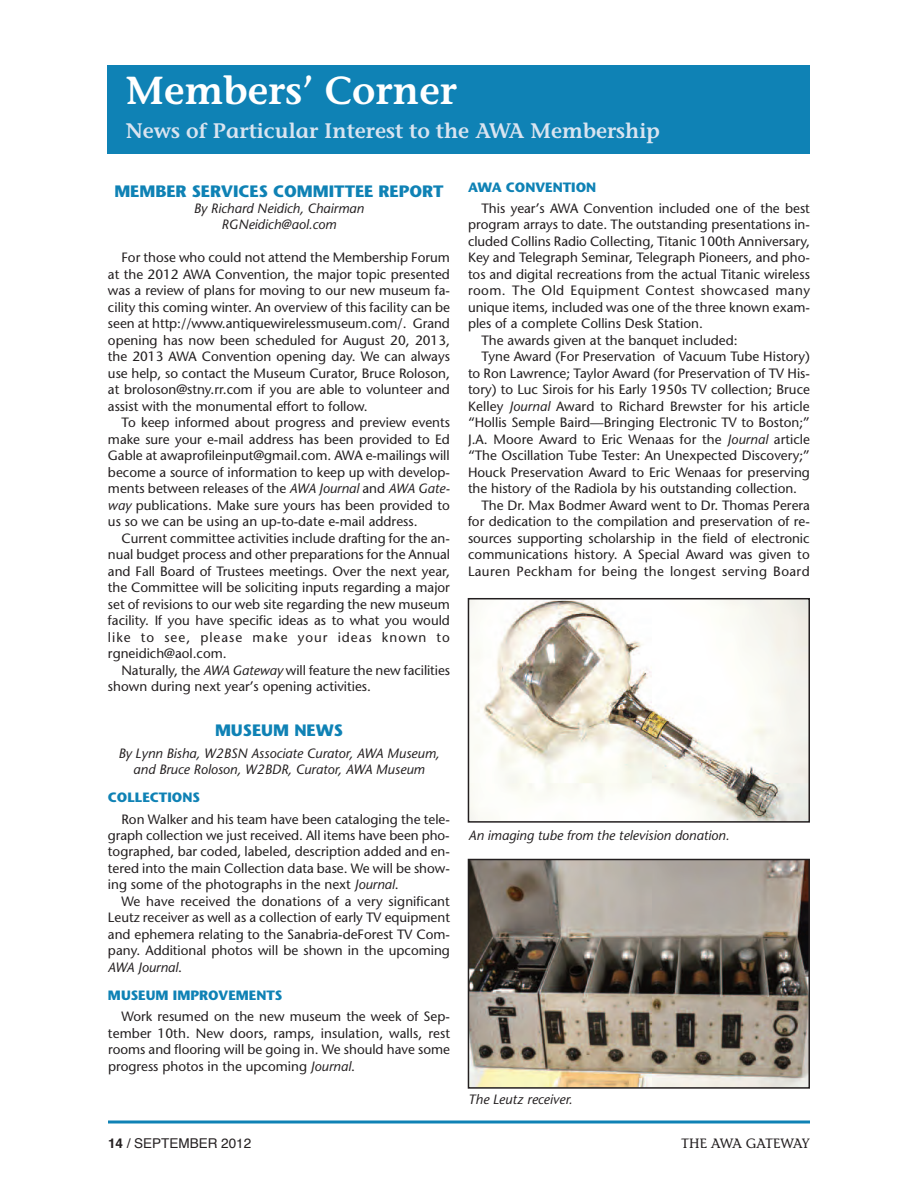
<style>
.page{position:relative;width:918px;height:1188px;background:#fff}
.page>*{position:absolute;margin:0;border:0;box-sizing:border-box;transform-origin:0 0}
.t1{font:600 39px "Stone Informal";color:#fff}
.t2{font:600 21px "Stone Informal";color:#d9e4f0}
.t3{font:700 16.5px "Stone Sans";color:#0f82b5}
.t4{font:13.5px/16.5px "Stone Sans";color:#231f20;text-align:justify}
.t5{font:italic 13.5px/16.5px "Stone Sans";color:#231f20;text-align:center}
.t6{font:13.5px "Stone Sans";letter-spacing:.03em;color:#231f20}
.t7{font:700 13.5px "Stone Sans";color:#0f82b5}
.t8{font:13.5px "Stone Sans";letter-spacing:.035em;color:#231f20}
.t9{font:13.5px "Helvetica";color:#231f20}
.t10{font:13.5px "Stone Informal";letter-spacing:-.035em;color:#231f20}
.s1{font-style:italic}
.s2{font-weight:700}
</style>
<div class="page">
<div style="left:108px;top:65px;width:702px;height:89px;background:#0f82b5"></div>
<img style="left:471px;top:862px;width:336px;height:224px">
<div style="left:468px;top:859px;width:342px;height:230px;border:2px solid #231f20"></div>
<img style="left:471px;top:601px;width:336px;height:219px">
<div style="left:468px;top:598px;width:342px;height:225px;border:2px solid #231f20"></div>
<svg style="left:108px;top:1120px;width:702px;height:4px"></svg>
<h1 class="t1" style="left:126px;top:76px;width:333px">Members’ Corner</h1>
<h2 class="t2" style="left:126px;top:122px;width:536px">News of Particular Interest to the AWA Membership</h2>
<p class="t3" style="left:114px;top:184px;width:331px">MEMBER SERVICES COMMITTEE REPORT</p>
<p class="t5" style="left:194px;top:201px;width:172px">By Richard Neidich, Chairman<br>RGNeidich@aol.com</p>
<p class="t4" style="left:108px;top:251px;width:344px;text-indent:14px">For those who could not attend the Membership Forum at the 2012 AWA Convention, the major topic presented was a review of plans for moving to our new museum fa&shy;cility this coming winter. An overview of this facility can be seen at http://www.antiquewirelessmuseum.com/. Grand opening has now been scheduled for August 20, 2013, the 2013 AWA Convention opening day. We can always use help, so contact the Museum Curator, Bruce Roloson, at broloson@stny.rr.com if you are able to volunteer and assist with the monumental effort to follow.</p>
<p class="t4" style="left:108px;top:416px;width:344px;text-indent:14px">To keep informed about progress and preview events make sure your e-mail address has been provided to Ed Gable at awaprofileinput@gmail.com. AWA e-mailings will become a source of information to keep up with develop&shy;ments between releases of the <span class="s1">AWA Journal</span> and <span class="s1">AWA Gate&shy;way</span> publications. Make sure yours has been provided to us so we can be using an up-to-date e-mail address.</p>
<p class="t4" style="left:108px;top:531px;width:344px;text-indent:14px">Current committee activities include drafting for the an&shy;nual budget process and other preparations for the Annual and Fall Board of Trustees meetings. Over the next year, the Committee will be soliciting inputs regarding a major set of revisions to our web site regarding the new museum facility. If you have specific ideas as to what you would like to see, please make your ideas known to rgneidich@aol.com.</p>
<p class="t4" style="left:108px;top:663px;width:344px;text-indent:14px">Naturally, the <span class="s1">AWA Gateway</span> will feature the new facilities shown during next year’s opening activities.</p>
<p class="t3" style="left:215px;top:723px;width:129px">MUSEUM NEWS</p>
<p class="t5" style="left:118px;top:746px;width:323px">By Lynn Bisha, W2BSN Associate Curator, AWA Museum, and Bruce Roloson, W2BDR, Curator, AWA Museum</p>
<p class="t7" style="left:108px;top:793px;width:93px">COLLECTIONS</p>
<p class="t4" style="left:108px;top:812px;width:344px;text-indent:14px">Ron Walker and his team have been cataloging the tele&shy;graph collection we just received. All items have been pho&shy;tographed, bar coded, labeled, description added and en&shy;tered into the main Collection data base. We will be show&shy;ing some of the photographs in the next <span class="s1">Journal</span>.</p>
<p class="t4" style="left:108px;top:894px;width:344px;text-indent:13px">We have received the donations of a very significant Leutz receiver as well as a collection of early TV equipment and ephemera relating to the Sanabria-deForest TV Com&shy;pany. Additional photos will be shown in the upcoming <span class="s1">AWA Journal</span>.</p>
<p class="t7" style="left:108px;top:991px;width:176px">MUSEUM IMPROVEMENTS</p>
<p class="t4" style="left:108px;top:1010px;width:344px;text-indent:14px">Work resumed on the new museum the week of Sep&shy;tember 10th. New doors, ramps, insulation, walls, rest rooms and flooring will be going in. We should have some progress photos in the upcoming <span class="s1">Journal</span>.</p>
<p class="t7" style="left:468px;top:182px;width:130px">AWA CONVENTION</p>
<p class="t4" style="left:482px;top:201px;width:330px">This year’s AWA Convention included one of the best</p>
<p class="t4" style="left:468px;top:218px;width:344px">program arrays to date. The outstanding presentations in-</p>
<p class="t4" style="left:468px;top:234px;width:343px">cluded Collins Radio Collecting, Titanic 100th Anniversary,</p>
<p class="t4" style="left:468px;top:251px;width:343px">Key and Telegraph Seminar, Telegraph Pioneers, and pho-</p>
<p class="t4" style="left:468px;top:267px;width:343px">tos and digital recreations from the actual Titanic wireless</p>
<p class="t8" style="left:468px;top:286px;width:344px">room. The Old Equipment Contest showcased many</p>
<p class="t4" style="left:468px;top:300px;width:344px">unique items, included was one of the three known exam-</p>
<p class="t4" style="left:468px;top:317px;width:236px">ples of a complete Collins Desk Station.</p>
<p class="t4" style="left:482px;top:333px;width:258px">The awards given at the banquet included:</p>
<p class="t4" style="left:482px;top:350px;width:330px">Tyne Award (For Preservation of Vacuum Tube History)</p>
<p class="t4" style="left:468px;top:366px;width:343px">to Ron Lawrence; Taylor Award (for Preservation of TV His-</p>
<p class="t4" style="left:468px;top:383px;width:344px">tory) to Luc Sirois for his Early 1950s TV collection; Bruce</p>
<p class="t4" style="left:468px;top:399px;width:343px">Kelley <span class="s1">Journal</span> Award to Richard Brewster for his article</p>
<p class="t4" style="left:468px;top:416px;width:343px">“Hollis Semple Baird—Bringing Electronic TV to Boston;”</p>
<p class="t4" style="left:468px;top:432px;width:344px">J.A. Moore Award to Eric Wenaas for the <span class="s1">Journal</span> article</p>
<p class="t4" style="left:468px;top:449px;width:343px">“The Oscillation Tube Tester: An Unexpected Discovery;”</p>
<p class="t4" style="left:468px;top:465px;width:343px">Houck Preservation Award to Eric Wenaas for preserving</p>
<p class="t4" style="left:468px;top:482px;width:331px">the history of the Radiola by his outstanding collection.</p>
<p class="t4" style="left:482px;top:498px;width:330px">The Dr. Max Bodmer Award went to Dr. Thomas Perera</p>
<p class="t4" style="left:468px;top:515px;width:343px">for dedication to the compilation and preservation of re-</p>
<p class="t4" style="left:468px;top:531px;width:343px">sources supporting scholarship in the field of electronic</p>
<p class="t4" style="left:468px;top:548px;width:343px">communications history. A Special Award was given to</p>
<p class="t6" style="left:468px;top:566px;width:343px">Lauren Peckham for being the longest serving Board</p>
<p class="t5" style="left:469px;top:828px;width:262px">An imaging tube from the television donation.</p>
<p class="t5" style="left:468px;top:1092px;width:106px">The Leutz receiver.</p>
<p class="t9" style="left:108px;top:1138px;width:145px"><span class="s2">14</span> / SEPTEMBER 2012</p>
<p class="t10" style="left:681px;top:1136px;width:130px">THE AWA GATEWAY</p>
</div>
